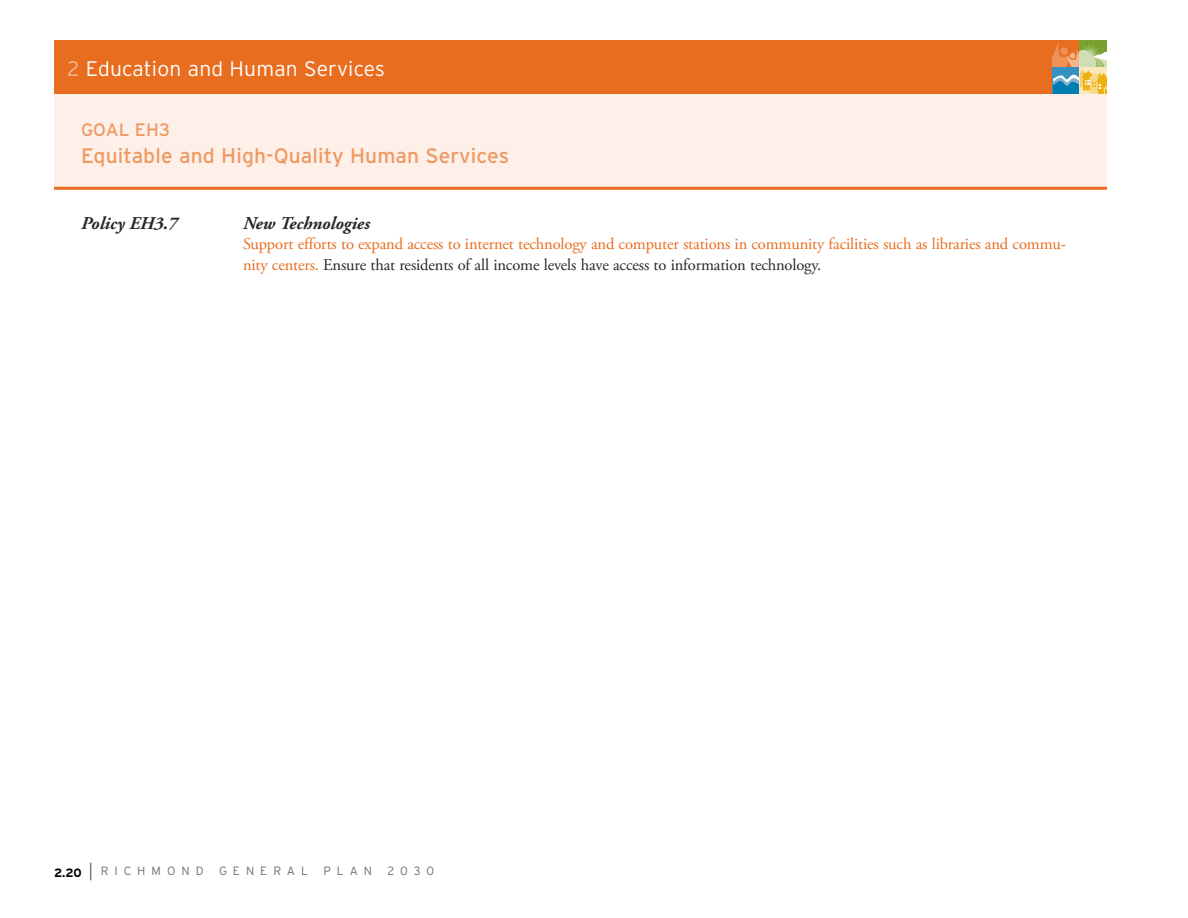
<style>
.page{position:relative;width:1188px;height:918px;background:#fff}
.page>*{position:absolute;margin:0;border:0;box-sizing:border-box;transform-origin:0 0}
.t1{font:21px "Interstate";letter-spacing:.005em;color:#ef9963}
.t2{font:300 21px "Interstate";letter-spacing:.01em;color:#fff}
.t3{font:italic 700 18px "Adobe Garamond Pro";color:#292829}
.t4{font:18px "Interstate";letter-spacing:.005em;color:#ef9963}
.t5{font:16.5px/20.2px "Adobe Garamond Pro";letter-spacing:-.01em;color:#e86d1f}
.t6{font:300 12px "Interstate";letter-spacing:.5em;color:#6d6e71}
.s1{color:#f4b68f}
.s2{color:#292829}
.s3{font-weight:700;color:#000}
.s4{font-size:18px}
</style>
<div class="page">
<div style="left:54px;top:40px;width:1053px;height:54px;background:#e86d1f"></div>
<div style="left:1080px;top:40px;width:27px;height:27px;background:#78a22f"></div>
<svg style="left:1053px;top:41px;width:54px;height:53px"></svg>
<div style="left:54px;top:94px;width:1053px;height:95px;background:#fdf0e9"></div>
<hr style="left:54px;top:187px;width:1053px;height:3px;background:#e86d1f">
<p class="t2" style="left:68px;top:56px;width:319px"><span class="s1">2</span> Education and Human Services</p>
<p class="t4" style="left:81px;top:119px;width:91px">Goal eh3</p>
<p class="t1" style="left:81px;top:143px;width:430px">Equitable and High-Quality Human Services</p>
<p class="t3" style="left:81px;top:213px;width:98px">Policy EH3.7</p>
<p class="t3" style="left:243px;top:213px;width:129px">New Technologies</p>
<p class="t5" style="left:243px;top:235px;width:825px">Support efforts to expand access to internet technology and computer stations in community facilities such as libraries and commu&shy;nity centers. <span class="s2">Ensure that residents of all income levels have access to information technology.</span></p>
<p class="t6" style="left:54px;top:864px;width:149px"><span class="s3">2.20</span><span class="s4">|</span>r ic hmond</p>
<p class="t6" style="left:219px;top:864px;width:90px">gener al</p>
<p class="t6" style="left:323px;top:864px;width:50px">plan</p>
<p class="t6" style="left:388px;top:864px;width:48px">2030</p>
</div>
